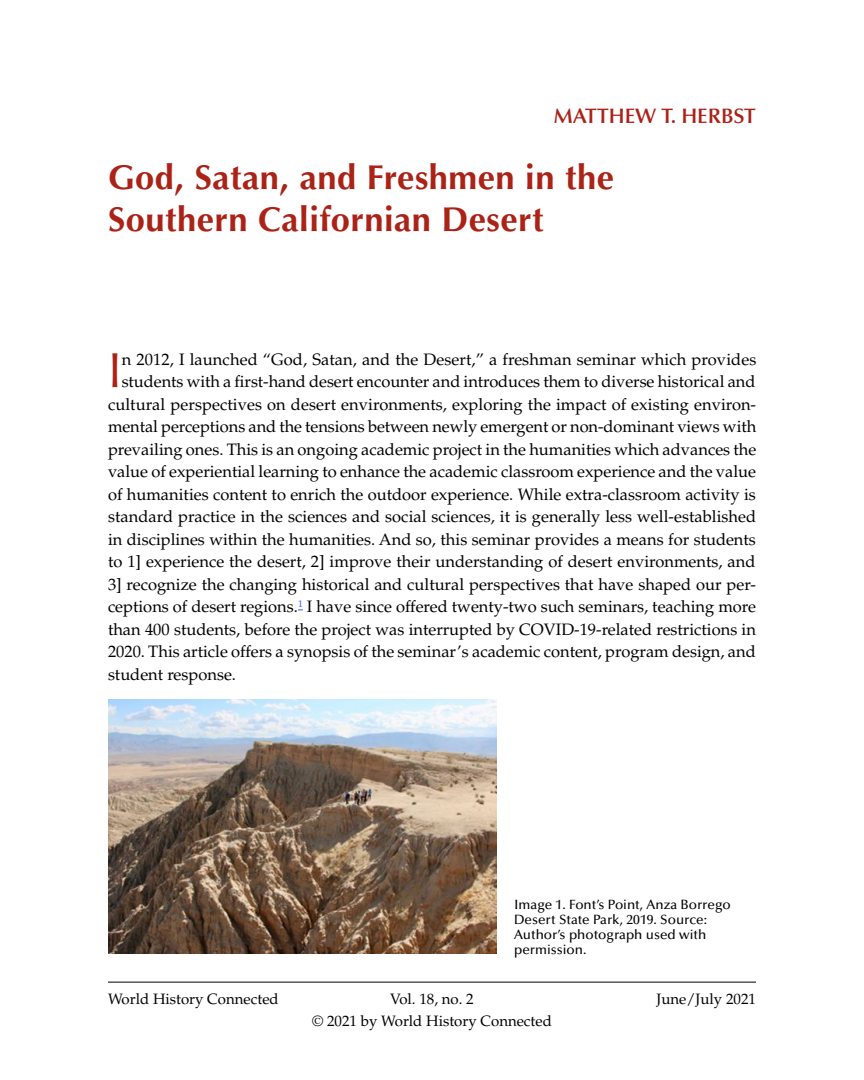
<style>
.page{position:relative;width:864px;height:1080px;background:#fff}
.page>*{position:absolute;margin:0;border:0;box-sizing:border-box;transform-origin:0 0}
.TXT_1st{font:49.35px "Optima LT Std";color:#ab2217}
.AT{font:700 34.5px/42px "Optima LT Std";letter-spacing:.015em;color:#ab2217}
.AA{font:600 21px "Optima LT Std";color:#ab2217}
.TXT_1st-2{font:16.5px "Palatino LT Std";color:#000}
.t1{font:15px "Palatino LT Std";color:#000}
.CAP-side{font:500 13.5px/15px "Optima LT Std";color:#000}
</style>
<div class="page">
<hr style="left:108px;top:982px;width:648px;height:1px;background:#000">
<img style="left:108px;top:699px;width:388px;height:255px">
<p class="AA" style="left:554px;top:104px;width:204px">MATTHEW T. HERBST</p>
<p class="AT" style="left:108px;top:157px;width:508px">God, Satan, and Freshmen in the<br>Southern Californian Desert</p>
<p class="TXT_1st" style="left:108px;top:342px;width:15px">I</p>
<p class="TXT_1st-2" style="left:122px;top:350px;width:636px">n 2012, I launched “God, Satan, and the Desert,” a freshman seminar which provides</p>
<p class="TXT_1st-2" style="left:122px;top:372px;width:635px">students with a first-hand desert encounter and introduces them to diverse historical and</p>
<p class="TXT_1st-2" style="left:108px;top:395px;width:650px">cultural perspectives on desert environments, exploring the impact of existing environ-</p>
<p class="TXT_1st-2" style="left:108px;top:417px;width:650px">mental perceptions and the tensions between newly emergent or non-dominant views with</p>
<p class="TXT_1st-2" style="left:108px;top:440px;width:650px">prevailing ones. This is an ongoing academic project in the humanities which advances the</p>
<p class="TXT_1st-2" style="left:108px;top:462px;width:650px">value of experiential learning to enhance the academic classroom experience and the value</p>
<p class="TXT_1st-2" style="left:108px;top:485px;width:649px">of humanities content to enrich the outdoor experience. While extra-classroom activity is</p>
<p class="TXT_1st-2" style="left:108px;top:507px;width:650px">standard practice in the sciences and social sciences, it is generally less well-established</p>
<p class="TXT_1st-2" style="left:108px;top:530px;width:649px">in disciplines within the humanities. And so, this seminar provides a means for students</p>
<p class="TXT_1st-2" style="left:108px;top:552px;width:649px">to 1] experience the desert, 2] improve their understanding of desert environments, and</p>
<p class="TXT_1st-2" style="left:108px;top:575px;width:650px">3] recognize the changing historical and cultural perspectives that have shaped our per-</p>
<p class="TXT_1st-2" style="left:108px;top:597px;width:650px">ceptions of desert regions.<sup>1</sup> I have since offered twenty-two such seminars, teaching more</p>
<p class="TXT_1st-2" style="left:108px;top:620px;width:650px">than 400 students, before the project was interrupted by COVID-19-related restrictions in</p>
<p class="TXT_1st-2" style="left:108px;top:642px;width:649px">2020. This article offers a synopsis of the seminar’s academic content, program design, and</p>
<p class="TXT_1st-2" style="left:108px;top:665px;width:130px">student response.</p>
<p class="CAP-side" style="left:514px;top:897px;width:218px">Image 1. Font’s Point, Anza Borrego<br>Desert State Park, 2019. Source:<br>Author’s photograph used with permission.</p>
<p class="t1" style="left:108px;top:990px;width:172px">World History Connected</p>
<p class="t1" style="left:390px;top:990px;width:85px">Vol. 18, no. 2</p>
<p class="t1" style="left:656px;top:990px;width:101px">June/July 2021</p>
<p class="t1" style="left:312px;top:1012px;width:241px">© 2021 by World History Connected</p>
</div>
